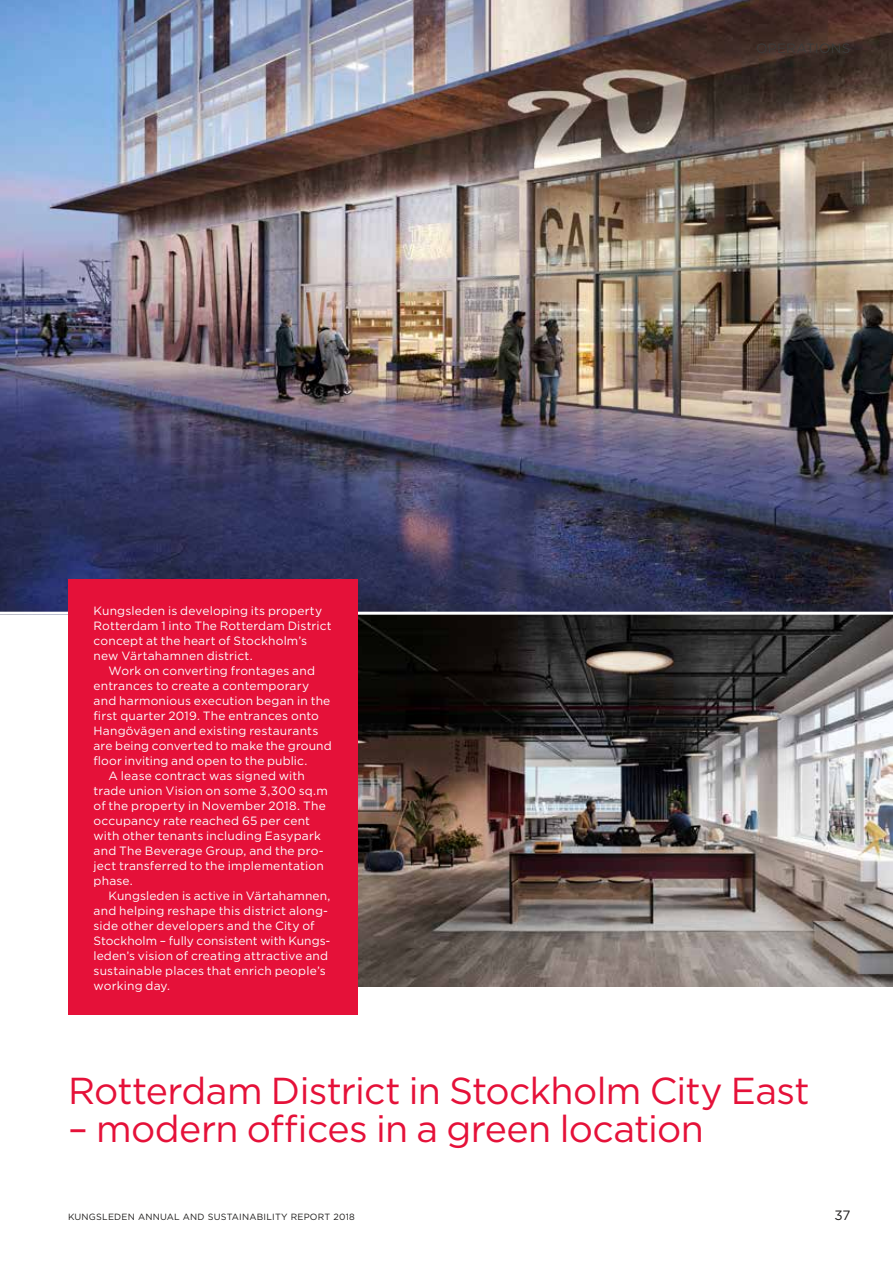
<style>
.page{position:relative;width:893px;height:1263px;background:#fff}
.page>*{position:absolute;margin:0;border:0;box-sizing:border-box;transform-origin:0 0}
.t1{font:37.5px "Gotham";letter-spacing:-.02em;color:#e51139}
.t2{font:13.5px "Gotham";color:#1c1b1a}
.t3{font:12px/15px "Gotham";letter-spacing:.015em;color:#fff}
.t4{font:9px "Gotham";letter-spacing:.025em;color:#1c1b1a}
</style>
<div class="page">
<img style="left:0;top:0;width:893px;height:612px">
<img style="left:357px;top:615px;width:536px;height:371px">
<div style="left:68px;top:579px;width:289px;height:436px;background:#e51139"></div>
<p class="t3" style="left:94px;top:602px;width:240px">Kungsleden is developing its property Rotterdam 1 into The Rotterdam District concept at the heart of Stockholm’s new Värtahamnen district.</p>
<p class="t3" style="left:109px;top:662px;width:208px">Work on converting frontages and</p>
<p class="t3" style="left:94px;top:677px;width:217px">entrances to create a contemporary</p>
<p class="t3" style="left:94px;top:692px;width:238px">and harmonious execution began in the</p>
<p class="t3" style="left:94px;top:707px;width:227px">first quarter 2019. The entrances onto</p>
<p class="t3" style="left:94px;top:722px;width:226px">Hangövägen and existing restaurants</p>
<p class="t3" style="left:94px;top:737px;width:240px">are being converted to make the ground</p>
<p class="t3" style="left:94px;top:752px;width:215px">floor inviting and open to the public.</p>
<p class="t3" style="left:109px;top:767px;width:198px">A lease contract was signed with</p>
<p class="t3" style="left:94px;top:782px;width:236px">trade union Vision on some 3,300 sq.m</p>
<p class="t3" style="left:94px;top:797px;width:234px">of the property in November 2018. The</p>
<p class="t3" style="left:94px;top:812px;width:218px">occupancy rate reached 65 per cent</p>
<p class="t3" style="left:94px;top:827px;width:229px">with other tenants including Easypark</p>
<p class="t3" style="left:94px;top:842px;width:232px">and The Beverage Group, and the pro-</p>
<p class="t3" style="left:94px;top:857px;width:232px">ject transferred to the implementation</p>
<p class="t3" style="left:94px;top:872px;width:41px">phase.</p>
<p class="t3" style="left:109px;top:887px;width:223px">Kungsleden is active in Värtahamnen,</p>
<p class="t3" style="left:94px;top:902px;width:236px">and helping reshape this district along-</p>
<p class="t3" style="left:94px;top:917px;width:223px">side other developers and the City of</p>
<p class="t3" style="left:94px;top:932px;width:237px">Stockholm – fully consistent with Kungs-</p>
<p class="t3" style="left:94px;top:947px;width:236px">leden’s vision of creating attractive and</p>
<p class="t3" style="left:94px;top:962px;width:234px">sustainable places that enrich people’s</p>
<p class="t3" style="left:94px;top:977px;width:78px">working day.</p>
<h1 class="t1" style="left:68px;top:1067px;width:743px">Rotterdam District in Stockholm City East</h1>
<h1 class="t1" style="left:68px;top:1104px;width:637px">– modern offices in a green location</h1>
<p class="t4" style="left:68px;top:1211px;width:288px">KUNGSLEDEN ANNUAL AND SUSTAINABILITY REPORT 2018</p>
<p class="t2" style="left:834px;top:1207px;width:17px">37</p>
</div>
